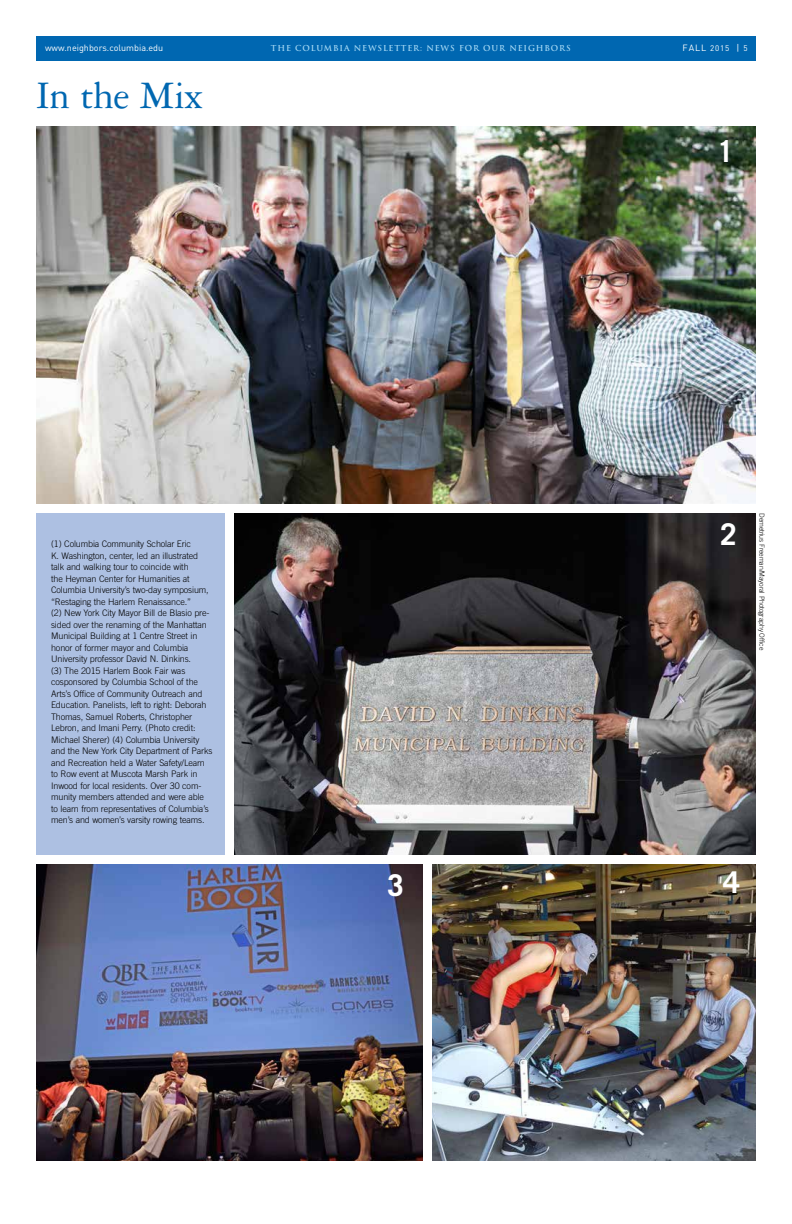
<style>
.page{position:relative;width:792px;height:1224px;background:#fff}
.page>*{position:absolute;margin:0;border:0;box-sizing:border-box;transform-origin:0 0}
.t1{font:41.5px "Garamond Three";letter-spacing:-.015em;color:#0067b1}
.t2{font:700 30px "Trade Gothic";color:#fff}
.t3{font:300 9px/11.5px "Trade Gothic";letter-spacing:-.015em;color:#000}
.t4{font:9px "DIN";color:#fff}
.t5{font:700 8px "Trajan";letter-spacing:.1em;color:#a3d7f4}
.t6{font:300 7px "Trade Gothic";letter-spacing:-.02em;color:#000}
.s1{font-size:8px}
</style>
<div class="page">
<div style="left:36px;top:36px;width:720px;height:25px;background:#0067b1"></div>
<div style="left:36px;top:513px;width:189px;height:342px;background:#adc0e2"></div>
<img style="left:432px;top:864px;width:324px;height:297px">
<img style="left:234px;top:513px;width:522px;height:342px">
<img style="left:36px;top:864px;width:387px;height:297px">
<img style="left:36px;top:126px;width:720px;height:378px">
<p class="t4" style="left:45px;top:42px;width:120px">www.neighbors.columbia.edu</p>
<p class="t5" style="left:271px;top:43px;width:301px">THE COLUMBIA NEWSLETTER: NEWS FOR OUR NEIGHBORS</p>
<p class="t4" style="left:683px;top:42px;width:67px">FALL <span class="s1">2015</span> | <span class="s1">5</span></p>
<h1 class="t1" style="left:36px;top:73px;width:169px">In the Mix</h1>
<h2 class="t2" style="left:717px;top:133px;width:18px">1</h2>
<p class="t3" style="left:51px;top:538px;width:163px">(1) Columbia Community Scholar Eric<br>K. Washington, center, led an illustrated talk and walking tour to coincide with<br>the Heyman Center for Humanities at Columbia University’s two-day symposium, “Restaging the Harlem Renaissance.”<br>(2) New York City Mayor Bill de Blasio pre&shy;sided over the renaming of the Manhattan Municipal Building at 1 Centre Street in honor of former mayor and Columbia University professor David N. Dinkins.<br>(3) The 2015 Harlem Book Fair was cosponsored by Columbia School of the Arts’s Office of Community Outreach and Education. Panelists, left to right: Deborah Thomas, Samuel Roberts, Christopher Lebron, and Imani Perry. (Photo credit:<br>Michael Sherer) (4) Columbia University and the New York City Department of Parks and Recreation held a Water Safety/Learn to Row event at Muscota Marsh Park in Inwood for local residents. Over 30 com&shy;munity members attended and were able to learn from representatives of Columbia’s men’s and women’s varsity rowing teams.</p>
<h2 class="t2" style="left:720px;top:516px;width:18px">2</h2>
<p class="t6" style="left:766px;top:513px;width:139px;rotate:90deg">Demetrius Freeman/Mayoral Photography Office</p>
<h2 class="t2" style="left:387px;top:867px;width:18px">3</h2>
<h2 class="t2" style="left:723px;top:864px;width:18px">4</h2>
</div>
